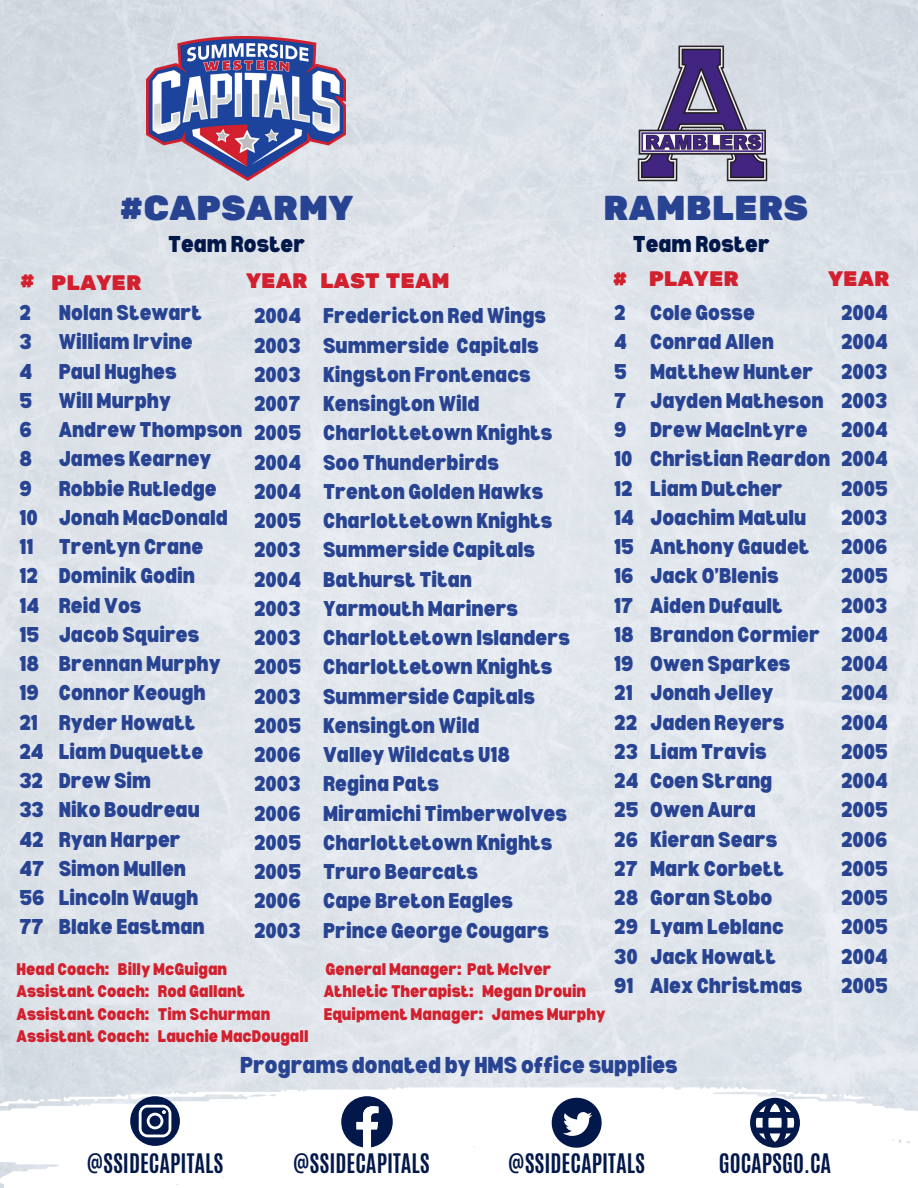
<style>
.page{position:relative;width:918px;height:1188px;background:#fff}
.page>*{position:absolute;margin:0;border:0;box-sizing:border-box;transform-origin:0 0}
.t1{font:34.5px "Rubik One";color:#274392}
.t2{font:700 22.5px "Antonio";color:#03184a}
.t3{font:900 semi-condensed 22.5px "Bernoru";color:#274392}
.t4{font:900 semi-condensed 22.5px "Bernoru";color:#03184a}
.t5{font:900 semi-condensed 21px/29.2px "Bernoru";color:#274392}
.t6{font:21px "Rubik One";color:#d2202e}
.t7{font:900 semi-condensed 16.5px "Bernoru";color:#d2202e}
</style>
<div class="page">
<img style="left:0;top:0;width:918px;height:1087px">
<svg style="left:0;top:1087px;width:918px;height:101px"></svg>
<img style="left:147px;top:36px;width:199px;height:144px">
<svg style="left:0;top:1094px;width:180px;height:52px"></svg>
<svg style="left:341px;top:1096px;width:52px;height:52px"></svg>
<svg style="left:552px;top:1098px;width:49px;height:49px"></svg>
<svg style="left:750px;top:1092px;width:120px;height:55px"></svg>
<img style="left:628px;top:40px;width:146px;height:147px">
<h1 class="t1" style="left:119px;top:188px;width:236px">#CAPSARMY</h1>
<p class="t4" style="left:168px;top:231px;width:139px">Team Roster</p>
<h1 class="t1" style="left:603px;top:188px;width:207px">RAMBLERS</h1>
<p class="t4" style="left:633px;top:231px;width:139px">Team Roster</p>
<p class="t6" style="left:20px;top:269px;width:16px">#</p>
<p class="t6" style="left:51px;top:271px;width:92px">PLAYER</p>
<p class="t6" style="left:246px;top:269px;width:205px">YEAR LAST TEAM</p>
<p class="t5" style="left:19px;top:297px;width:27px">2<br>3<br>4<br>5<br>6<br>8<br>9<br>10<br>11<br>12<br>14<br>15<br>18<br>19<br>21<br>24<br>32<br>33<br>42<br>47<br>56<br>77</p>
<p class="t5" style="left:254px;top:301px;width:49px;text-align:justify">2004<br>2003<br>2003<br>2007<br>2005<br>2004<br>2004<br>2005<br>2003<br>2004<br>2003<br>2003<br>2005<br>2003<br>2005<br>2006<br>2003<br>2006<br>2005<br>2005<br>2006<br>2003</p>
<p class="t5" style="left:59px;top:297px;width:185px">Nolan Stewart<br>William Irvine<br>Paul Hughes<br>Will Murphy<br>Andrew Thompson<br>James Kearney<br>Robbie Rutledge<br>Jonah MacDonald<br>Trentyn Crane<br>Dominik Godin<br>Reid Vos<br>Jacob Squires<br>Brennan Murphy<br>Connor Keough<br>Ryder Howatt<br>Liam Duquette<br>Drew Sim<br>Niko Boudreau<br>Ryan Harper<br>Simon Mullen<br>Lincoln Waugh<br>Blake Eastman</p>
<p class="t5" style="left:323px;top:301px;width:248px">Fredericton Red Wings<br>Summerside Capitals<br>Kingston Frontenacs<br>Kensington Wild<br>Charlottetown Knights<br>Soo Thunderbirds<br>Trenton Golden Hawks<br>Charlottetown Knights<br>Summerside Capitals<br>Bathurst Titan<br>Yarmouth Mariners<br>Charlottetown Islanders<br>Charlottetown Knights<br>Summerside Capitals<br>Kensington Wild<br>Valley Wildcats U18<br>Regina Pats<br>Miramichi Timberwolves<br>Charlottetown Knights<br>Truro Bearcats<br>Cape Breton Eagles<br>Prince George Cougars</p>
<p class="t7" style="left:16px;top:959px;width:212px">Head Coach: Billy McGuigan</p>
<p class="t7" style="left:325px;top:959px;width:228px">General Manager: Pat McIver</p>
<p class="t7" style="left:16px;top:982px;width:230px">Assistant Coach: Rod Gallant</p>
<p class="t7" style="left:324px;top:982px;width:264px">Athletic Therapist: Megan Drouin</p>
<p class="t7" style="left:16px;top:1004px;width:255px">Assistant Coach: Tim Schurman</p>
<p class="t7" style="left:324px;top:1004px;width:283px">Equipment Manager: James Murphy</p>
<p class="t7" style="left:16px;top:1027px;width:294px">Assistant Coach: Lauchie MacDougall</p>
<p class="t6" style="left:613px;top:267px;width:128px"># PLAYER</p>
<p class="t5" style="left:614px;top:297px;width:26px">2<br>4<br>5<br>7<br>9<br>10<br>12<br>14<br>15<br>16<br>17<br>18<br>19<br>21<br>22<br>23<br>24<br>25<br>26<br>27<br>28<br>29<br>30<br>91</p>
<p class="t5" style="left:650px;top:297px;width:181px">Cole Gosse<br>Conrad Allen<br>Matthew Hunter<br>Jayden Matheson<br>Drew MacIntyre<br>Christian Reardon<br>Liam Dutcher<br>Joachim Matulu<br>Anthony Gaudet<br>Jack O’Blenis<br>Aiden Dufault<br>Brandon Cormier<br>Owen Sparkes<br>Jonah Jelley<br>Jaden Reyers<br>Liam Travis<br>Coen Strang<br>Owen Aura<br>Kieran Sears<br>Mark Corbett<br>Goran Stobo<br>Lyam Leblanc<br>Jack Howatt<br>Alex Christmas</p>
<p class="t6" style="left:828px;top:267px;width:63px">YEAR</p>
<p class="t5" style="left:841px;top:297px;width:49px;text-align:justify">2004<br>2004<br>2003<br>2003<br>2004<br>2004<br>2005<br>2003<br>2006<br>2005<br>2003<br>2004<br>2004<br>2004<br>2004<br>2005<br>2004<br>2005<br>2006<br>2005<br>2005<br>2005<br>2004<br>2005</p>
<p class="t3" style="left:240px;top:1052px;width:439px">Programs donated by HMS office supplies</p>
<p class="t2" style="left:87px;top:1147px;width:138px">@SSIDECAPITALS</p>
<p class="t2" style="left:293px;top:1147px;width:138px">@SSIDECAPITALS</p>
<p class="t2" style="left:508px;top:1147px;width:138px">@SSIDECAPITALS</p>
<p class="t2" style="left:719px;top:1147px;width:114px">GOCAPSGO.CA</p>
</div>
